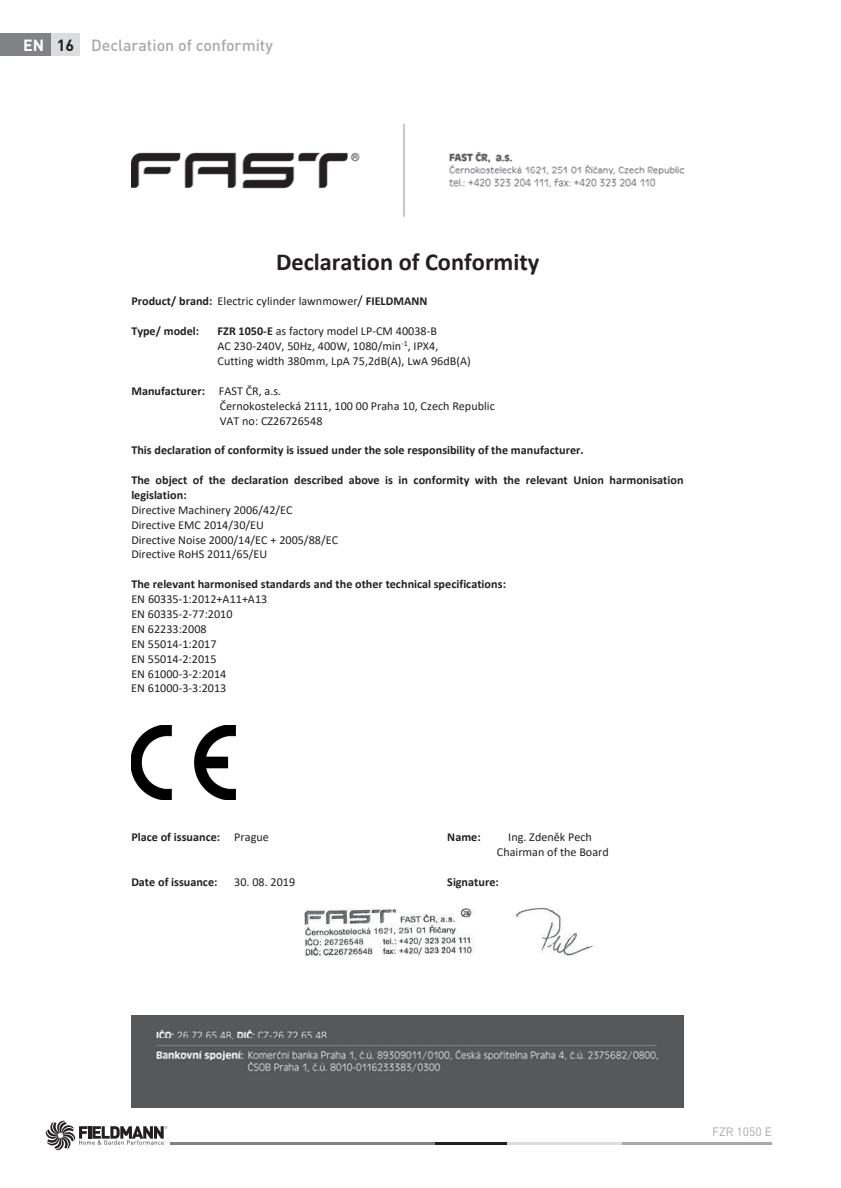
<style>
.page{position:relative;width:841px;height:1188px;background:#fff}
.page>*{position:absolute;margin:0;border:0;box-sizing:border-box;transform-origin:0 0}
.t1{font:700 24.4px "Calibri";color:#231f20}
.t2{font:500 16px "DIN Pro";color:#a8a9ad}
.t3{font:700 16px "DIN Pro";color:#fff}
.t4{font:12.2px/14.8px "Calibri";color:#231f20}
.t5{font:700 12.2px/14.8px "Calibri";color:#231f20}
.t6{font:12px "DIN Pro";color:#a8a9ad}
.s1{color:#231f20}
.s2{font-weight:700}
.s3{font-size:13.4px}
.s4{font-weight:400}
</style>
<div class="page">
<hr style="left:621px;top:1141px;width:150px;height:3px;background:#a8a9ad">
<hr style="left:506px;top:1141px;width:116px;height:3px;background:#dcdddf">
<hr style="left:170px;top:1141px;width:265px;height:3px;background:#808285">
<hr style="left:435px;top:1141px;width:71px;height:3px;background:#231f20">
<svg style="left:46px;top:1120px;width:121px;height:30px"></svg>
<div style="left:0;top:33px;width:51px;height:23px;background:#808285"></div>
<div style="left:51px;top:33px;width:29px;height:23px;background:#dcdddf"></div>
<img style="left:131px;top:125px;width:552px;height:92px">
<img style="left:131px;top:1015px;width:552px;height:92px">
<img style="left:131px;top:725px;width:104px;height:75px">
<img style="left:304px;top:907px;width:292px;height:49px">
<h2 class="t3" style="left:23px;top:34px;width:53px">EN <span class="s1">16</span></h2>
<h2 class="t2" style="left:91px;top:34px;width:183px">Declaration of conformity</h2>
<h1 class="t1" style="left:276px;top:244px;width:265px">Declaration of Conformity</h1>
<p class="t4" style="left:131px;top:293px;width:297px"><span class="s2">Product/ brand:</span> Electric cylinder lawnmower<span class="s3">/</span> <span class="s2">FIELDMANN</span></p>
<p class="t5" style="left:131px;top:324px;width:69px">Type/ model:</p>
<p class="t4" style="left:217px;top:323px;width:255px"><span class="s2">FZR 1050-E</span> as factory model LP-CM 40038-B<br>AC 230-240V, 50Hz, 400W, 1080/min<sup>-1</sup>, IPX4,<br>Cutting width 380mm, LpA 75,2dB(A), LwA 96dB(A)</p>
<p class="t4" style="left:220px;top:383px;width:277px;text-indent:-88px"><span class="s2">Manufacturer:</span> FAST ČR, a.s.<br>Černokostelecká 2111, 100 00 Praha 10, Czech Republic<br>VAT no: CZ26726548</p>
<p class="t5" style="left:131px;top:443px;width:454px">This declaration of conformity is issued under the sole responsibility of the manufacturer.</p>
<p class="t5" style="left:131px;top:472px;width:553px">The object of the declaration described above is in conformity with the relevant Union harmonisation legislation:</p>
<p class="t4" style="left:131px;top:502px;width:208px">Directive Machinery 2006/42/EC<br>Directive EMC 2014/30/EU<br>Directive Noise 2000/14/EC + 2005/88/EC<br>Directive RoHS 2011/65/EU</p>
<p class="t5" style="left:131px;top:577px;width:376px">The relevant harmonised standards and the other technical specifications:</p>
<p class="t4" style="left:131px;top:591px;width:138px">EN 60335-1:2012+A11+A13<br>EN 60335-2-77:2010<br>EN 62233:2008<br>EN 55014-1:2017<br>EN 55014-2:2015<br>EN 61000-3-2:2014<br>EN 61000-3-3:2013</p>
<p class="t5" style="left:131px;top:830px;width:139px">Place of issuance: <span class="s4">Prague</span></p>
<p class="t5" style="left:447px;top:830px;width:35px">Name:</p>
<p class="t4" style="left:497px;top:829px;width:113px;text-align:center">Ing. Zdeněk Pech<br>Chairman of the Board</p>
<p class="t5" style="left:131px;top:874px;width:88px">Date of issuance:</p>
<p class="t4" style="left:234px;top:874px;width:62px">30. 08. 2019</p>
<p class="t5" style="left:447px;top:874px;width:53px">Signature:</p>
<p class="t6" style="left:712px;top:1122px;width:61px">FZR 1050 E</p>
</div>
